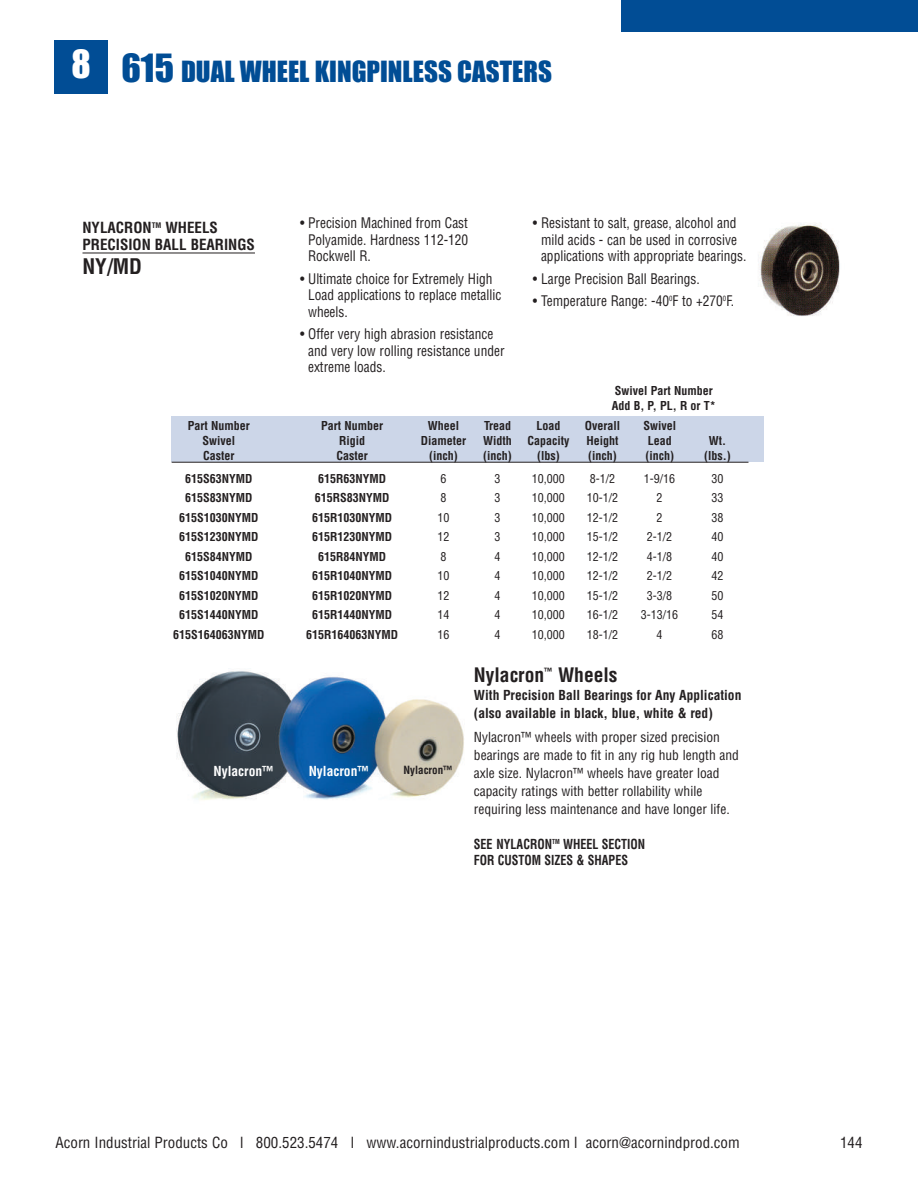
<style>
.page{position:relative;width:918px;height:1188px;background:#fff}
.page>*{position:absolute;margin:0;border:0;box-sizing:border-box;transform-origin:0 0}
.t1{font:27px "Impact";color:#014d95}
.t2{font:700 condensed 21px "Helvetica";color:#231f20}
.t3{font:700 condensed 19.5px "Helvetica";color:#231f20}
.t4{font:condensed 15px "Helvetica";color:#231f20}
.t5{font:700 condensed 15px/16.5px "Helvetica";color:#231f20}
.t6{font:condensed 14.25px/16.5px "Helvetica";color:#231f20;scale:.94 1}
.t7{font:condensed 13.5px/18px "Helvetica";color:#231f20}
.t8{font:700 condensed 13.5px/18px "Helvetica";color:#231f20}
.t9{font:700 condensed 13.5px/16.5px "Helvetica";color:#231f20;scale:.89 1}
.t10{font:700 condensed 13.5px "Helvetica";color:#fff}
.t11{font:700 condensed 12px/15px "Helvetica";color:#231f20}
.t12{font:condensed 12px "Helvetica";color:#231f20}
.t13{font:700 condensed 11.1px "Helvetica";color:#231f20}
.s1{font-size:36px}
</style>
<div class="page">
<div style="left:54px;top:40px;width:54px;height:54px;background:#014d95"></div>
<div style="left:621px;top:0;width:297px;height:32px;background:#014d95"></div>
<hr style="left:82px;top:253px;width:173px;height:1px;background:#231f20">
<div style="left:171px;top:416px;width:592px;height:45px;background:#ccd6e8"></div>
<hr style="left:172px;top:462px;width:576px;height:1px;background:#231f20">
<img style="left:758px;top:223px;width:82px;height:93px">
<img style="left:177px;top:671px;width:287px;height:129px">
<h1 class="t1" style="left:71px;top:57px;width:482px"><sup>8</sup> <span class="s1">615</span> DUAL WHEEL KINGPINLESS CASTERS</h1>
<p class="t5" style="left:82px;top:220px;width:174px">NYLACRON<sup>TM</sup> WHEELS<br>PRECISION BALL BEARINGS</p>
<h2 class="t2" style="left:82px;top:254px;width:61px">NY/MD</h2>
<p class="t6" style="left:308px;top:215px;width:172px;text-align:justify;text-indent:-8px">• Precision Machined from Cast Polyamide. Hardness 112-120<br>Rockwell R.</p>
<p class="t6" style="left:308px;top:270px;width:207px;text-indent:-8px">• Ultimate choice for Extremely High<br>Load applications to replace metallic wheels.</p>
<p class="t6" style="left:308px;top:326px;width:210px;text-indent:-8px">• Offer very high abrasion resistance and very low rolling resistance under extreme loads.</p>
<p class="t6" style="left:541px;top:215px;width:220px;text-indent:-8px">• Resistant to salt, grease, alcohol and mild acids - can be used in corrosive applications with appropriate bearings.</p>
<p class="t6" style="left:533px;top:270px;width:179px">• Large Precision Ball Bearings.</p>
<p class="t6" style="left:533px;top:293px;width:216px">• Temperature Range: -40<sup>0</sup>F to +270<sup>0</sup>F.</p>
<p class="t11" style="left:612px;top:383px;width:106px">Swivel Part Number<br>Add B, P, PL, R or T*</p>
<p class="t11" style="left:188px;top:418px;width:63px">Part Number</p>
<p class="t11" style="left:321px;top:418px;width:63px">Part Number</p>
<p class="t11" style="left:428px;top:418px;width:33px">Wheel</p>
<p class="t11" style="left:484px;top:418px;width:29px">Tread</p>
<p class="t11" style="left:537px;top:418px;width:25px">Load</p>
<p class="t11" style="left:585px;top:418px;width:37px">Overall</p>
<p class="t11" style="left:643px;top:418px;width:34px">Swivel</p>
<p class="t11" style="left:203px;top:433px;width:34px">Swivel</p>
<p class="t11" style="left:339px;top:433px;width:28px">Rigid</p>
<p class="t11" style="left:421px;top:433px;width:47px">Diameter</p>
<p class="t11" style="left:483px;top:433px;width:30px">Width</p>
<p class="t11" style="left:528px;top:433px;width:43px">Capacity</p>
<p class="t11" style="left:587px;top:433px;width:34px">Height</p>
<p class="t11" style="left:648px;top:433px;width:25px">Lead</p>
<p class="t11" style="left:709px;top:433px;width:19px">Wt.</p>
<p class="t11" style="left:203px;top:448px;width:33px">Caster</p>
<p class="t11" style="left:336px;top:448px;width:33px">Caster</p>
<p class="t11" style="left:429px;top:448px;width:30px">(inch)</p>
<p class="t11" style="left:483px;top:448px;width:30px">(inch)</p>
<p class="t11" style="left:537px;top:448px;width:24px">(lbs)</p>
<p class="t11" style="left:588px;top:448px;width:30px">(inch)</p>
<p class="t11" style="left:645px;top:448px;width:30px">(inch)</p>
<p class="t11" style="left:704px;top:448px;width:28px">(lbs.)</p>
<p class="t11" style="left:185px;top:471px;width:69px">615S63NYMD</p>
<p class="t11" style="left:318px;top:471px;width:70px">615R63NYMD</p>
<p class="t12" style="left:440px;top:472px;width:7px">6</p>
<p class="t12" style="left:494px;top:472px;width:7px">3</p>
<p class="t12" style="left:532px;top:472px;width:35px">10,000</p>
<p class="t12" style="left:590px;top:472px;width:27px">8-1/2</p>
<p class="t12" style="left:644px;top:472px;width:33px">1-9/16</p>
<p class="t12" style="left:711px;top:472px;width:13px">30</p>
<p class="t11" style="left:185px;top:491px;width:69px">615S83NYMD</p>
<p class="t11" style="left:315px;top:491px;width:76px">615RS83NYMD</p>
<p class="t12" style="left:440px;top:491px;width:7px">8</p>
<p class="t12" style="left:494px;top:491px;width:7px">3</p>
<p class="t12" style="left:532px;top:491px;width:35px">10,000</p>
<p class="t12" style="left:587px;top:491px;width:33px">10-1/2</p>
<p class="t12" style="left:657px;top:491px;width:7px">2</p>
<p class="t12" style="left:711px;top:491px;width:13px">33</p>
<p class="t11" style="left:179px;top:510px;width:81px">615S1030NYMD</p>
<p class="t11" style="left:312px;top:510px;width:82px">615R1030NYMD</p>
<p class="t12" style="left:437px;top:511px;width:13px">10</p>
<p class="t12" style="left:494px;top:511px;width:7px">3</p>
<p class="t12" style="left:532px;top:511px;width:34px">10,000</p>
<p class="t12" style="left:587px;top:511px;width:33px">12-1/2</p>
<p class="t12" style="left:657px;top:511px;width:7px">2</p>
<p class="t12" style="left:711px;top:511px;width:13px">38</p>
<p class="t11" style="left:179px;top:530px;width:81px">615S1230NYMD</p>
<p class="t11" style="left:312px;top:530px;width:82px">615R1230NYMD</p>
<p class="t12" style="left:437px;top:530px;width:13px">12</p>
<p class="t12" style="left:494px;top:530px;width:7px">3</p>
<p class="t12" style="left:532px;top:530px;width:34px">10,000</p>
<p class="t12" style="left:587px;top:530px;width:33px">15-1/2</p>
<p class="t12" style="left:647px;top:530px;width:27px">2-1/2</p>
<p class="t12" style="left:711px;top:530px;width:13px">40</p>
<p class="t11" style="left:185px;top:549px;width:69px">615S84NYMD</p>
<p class="t11" style="left:318px;top:549px;width:70px">615R84NYMD</p>
<p class="t12" style="left:440px;top:550px;width:7px">8</p>
<p class="t12" style="left:494px;top:550px;width:7px">4</p>
<p class="t12" style="left:532px;top:550px;width:34px">10,000</p>
<p class="t12" style="left:587px;top:550px;width:33px">12-1/2</p>
<p class="t12" style="left:647px;top:550px;width:27px">4-1/8</p>
<p class="t12" style="left:711px;top:550px;width:13px">40</p>
<p class="t11" style="left:179px;top:569px;width:81px">615S1040NYMD</p>
<p class="t11" style="left:312px;top:569px;width:82px">615R1040NYMD</p>
<p class="t12" style="left:437px;top:569px;width:13px">10</p>
<p class="t12" style="left:494px;top:569px;width:7px">4</p>
<p class="t12" style="left:532px;top:569px;width:34px">10,000</p>
<p class="t12" style="left:587px;top:569px;width:33px">12-1/2</p>
<p class="t12" style="left:647px;top:569px;width:27px">2-1/2</p>
<p class="t12" style="left:711px;top:569px;width:13px">42</p>
<p class="t11" style="left:179px;top:588px;width:81px">615S1020NYMD</p>
<p class="t11" style="left:312px;top:588px;width:82px">615R1020NYMD</p>
<p class="t12" style="left:437px;top:589px;width:13px">12</p>
<p class="t12" style="left:494px;top:589px;width:7px">4</p>
<p class="t12" style="left:532px;top:589px;width:34px">10,000</p>
<p class="t12" style="left:587px;top:589px;width:33px">15-1/2</p>
<p class="t12" style="left:647px;top:589px;width:27px">3-3/8</p>
<p class="t12" style="left:711px;top:589px;width:13px">50</p>
<p class="t11" style="left:179px;top:608px;width:81px">615S1440NYMD</p>
<p class="t11" style="left:312px;top:608px;width:82px">615R1440NYMD</p>
<p class="t12" style="left:437px;top:608px;width:13px">14</p>
<p class="t12" style="left:494px;top:608px;width:7px">4</p>
<p class="t12" style="left:532px;top:608px;width:34px">10,000</p>
<p class="t12" style="left:587px;top:608px;width:33px">16-1/2</p>
<p class="t12" style="left:641px;top:608px;width:39px">3-13/16</p>
<p class="t12" style="left:711px;top:608px;width:13px">54</p>
<p class="t11" style="left:173px;top:627px;width:93px">615S164063NYMD</p>
<p class="t11" style="left:306px;top:627px;width:94px">615R164063NYMD</p>
<p class="t12" style="left:437px;top:628px;width:13px">16</p>
<p class="t12" style="left:494px;top:628px;width:7px">4</p>
<p class="t12" style="left:532px;top:628px;width:35px">10,000</p>
<p class="t12" style="left:587px;top:628px;width:33px">18-1/2</p>
<p class="t12" style="left:657px;top:628px;width:7px">4</p>
<p class="t12" style="left:711px;top:628px;width:13px">68</p>
<p class="t10" style="left:213px;top:763px;width:62px">Nylacron™</p>
<p class="t10" style="left:309px;top:763px;width:62px">Nylacron™</p>
<p class="t13" style="left:403px;top:764px;width:51px">Nylacron™</p>
<h3 class="t3" style="left:474px;top:664px;width:145px">Nylacron<sup>™</sup> Wheels</h3>
<p class="t8" style="left:474px;top:687px;width:269px">With Precision Ball Bearings for Any Application (also available in black, blue, white &amp; red)</p>
<p class="t7" style="left:474px;top:729px;width:267px">Nylacron™ wheels with proper sized precision bearings are made to fit in any rig hub length and axle size. Nylacron™ wheels have greater load capacity ratings with better rollability while requiring less maintenance and have longer life.</p>
<p class="t9" style="left:474px;top:836px;width:194px">SEE NYLACRON<sup>TM</sup> WHEEL SECTION<br>FOR CUSTOM SIZES &amp; SHAPES</p>
<p class="t4" style="left:56px;top:1134px;width:686px">Acorn Industrial Products Co l 800.523.5474 l www.acornindustrialproducts.com l acorn@acornindprod.com</p>
<p class="t4" style="left:840px;top:1134px;width:24px">144</p>
</div>
